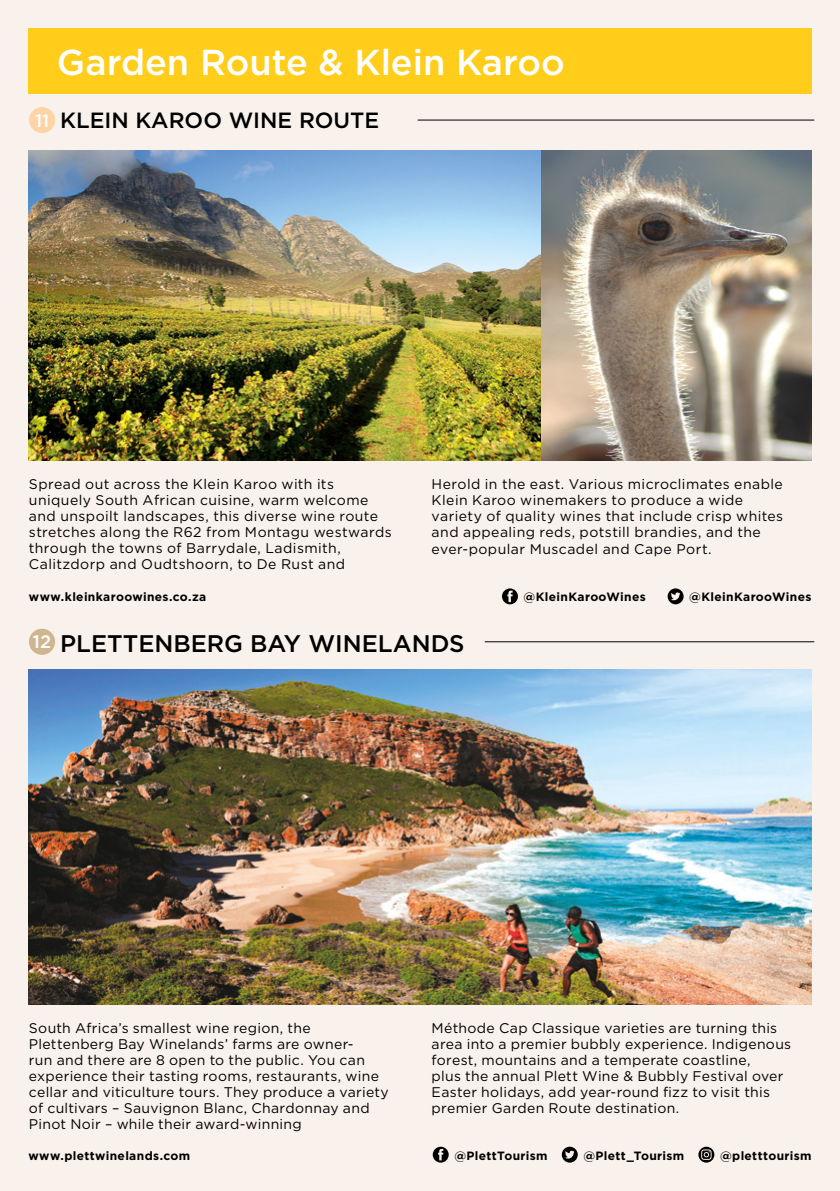
<style>
.page{position:relative;width:840px;height:1191px;background:#fff}
.page>*{position:absolute;margin:0;border:0;box-sizing:border-box;transform-origin:0 0}
.t1{font:500 36px "Gotham HTF";color:#fff}
.t2{font:500 24px "Gotham HTF";color:#000}
.t3{font:500 22px "Gotham HTF";color:#000}
.t4{font:14px/16px "Gotham HTF";letter-spacing:.025em;color:#000}
.t5{font:700 12px "Gotham HTF";letter-spacing:.03em;color:#000}
.s1{font-size:18px;color:#fff}
</style>
<div class="page">
<div style="left:0;top:0;width:839px;height:1191px;background:#f9f1ec"></div>
<div style="left:29px;top:28px;width:782px;height:66px;background:#ffcd1a"></div>
<div style="left:29px;top:629px;width:26px;height:26px;background:#cfb590;border-radius:50%"></div>
<hr style="left:484px;top:641px;width:329px;height:1px;background:#000">
<img style="left:28px;top:669px;width:783px;height:335px">
<svg style="left:561px;top:1146px;width:16px;height:16px"></svg>
<svg style="left:698px;top:1146px;width:16px;height:16px"></svg>
<svg style="left:432px;top:1146px;width:16px;height:16px"></svg>
<div style="left:29px;top:107px;width:26px;height:26px;background:#fdd5a5;border-radius:50%"></div>
<hr style="left:417px;top:120px;width:396px;height:1px;background:#000">
<svg style="left:667px;top:588px;width:16px;height:16px"></svg>
<svg style="left:502px;top:588px;width:15px;height:16px"></svg>
<img style="left:29px;top:150px;width:512px;height:311px">
<img style="left:541px;top:150px;width:270px;height:311px">
<h1 class="t1" style="left:57px;top:42px;width:509px">Garden Route &amp; Klein Karoo</h1>
<h3 class="t3" style="left:35px;top:107px;width:345px"><span class="s1">11</span> KLEIN KAROO WINE ROUTE</h3>
<p class="t4" style="left:29px;top:476px;width:364px">Spread out across the Klein Karoo with its uniquely South African cuisine, warm welcome and unspoilt landscapes, this diverse wine route stretches along the R62 from Montagu westwards through the towns of Barrydale, Ladismith, Calitzdorp and Oudtshoorn, to De Rust and</p>
<p class="t4" style="left:431px;top:476px;width:353px">Herold in the east. Various microclimates enable Klein Karoo winemakers to produce a wide variety of quality wines that include crisp whites and appealing reds, potstill brandies, and the ever-popular Muscadel and Cape Port.</p>
<p class="t5" style="left:29px;top:590px;width:179px">www.kleinkaroowines.co.za</p>
<p class="t5" style="left:523px;top:590px;width:124px">@KleinKarooWines</p>
<p class="t5" style="left:688px;top:590px;width:124px">@KleinKarooWines</p>
<h2 class="t2" style="left:33px;top:629px;width:433px"><sup>12</sup> PLETTENBERG BAY WINELANDS</h2>
<p class="t4" style="left:29px;top:1019px;width:361px">South Africa’s smallest wine region, the Plettenberg Bay Winelands’ farms are owner-<br>run and there are 8 open to the public. You can experience their tasting rooms, restaurants, wine cellar and viticulture tours. They produce a variety of cultivars – Sauvignon Blanc, Chardonnay and Pinot Noir – while their award-winning</p>
<p class="t4" style="left:431px;top:1019px;width:361px">Méthode Cap Classique varieties are turning this area into a premier bubbly experience. Indigenous forest, mountains and a temperate coastline,<br>plus the annual Plett Wine &amp; Bubbly Festival over Easter holidays, add year-round fizz to visit this premier Garden Route destination.</p>
<p class="t5" style="left:28px;top:1148px;width:163px">www.plettwinelands.com</p>
<p class="t5" style="left:454px;top:1148px;width:95px">@PlettTourism</p>
<p class="t5" style="left:583px;top:1148px;width:102px">@Plett_Tourism</p>
<p class="t5" style="left:719px;top:1148px;width:93px">@pletttourism</p>
</div>
